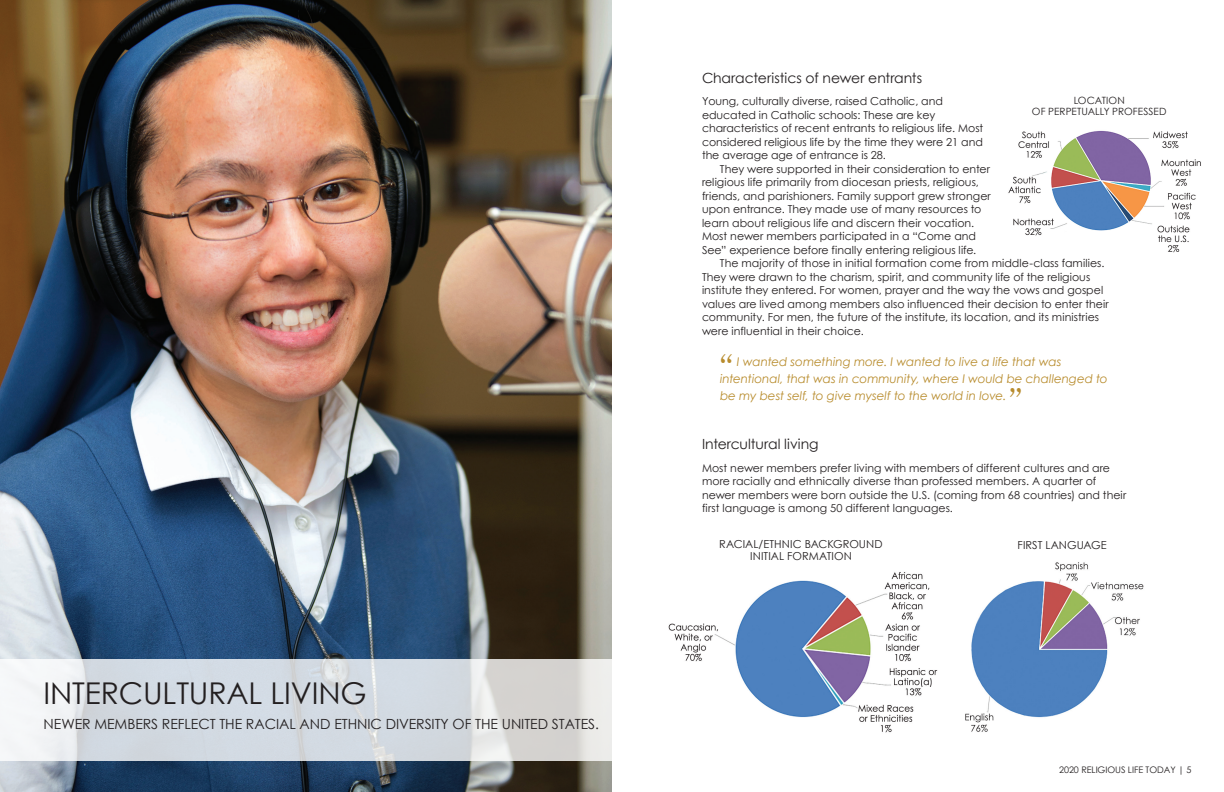
<style>
.page{position:relative;width:1224px;height:792px;background:#fff}
.page>*{position:absolute;margin:0;border:0;box-sizing:border-box;transform-origin:0 0}
.t1{font:30px "Century Gothic";letter-spacing:-.005em;color:#231f20}
.t2{font:28px "Century Expanded S Si Expanded";color:#b88c2d}
.t3{font:14px "Century Gothic";letter-spacing:-.005em;color:#231f20}
.t4{font:italic 12px/17px "Century Gothic";letter-spacing:-.005em;color:#b88c2d}
.t5{font:11px/13.5px "Century Gothic";color:#231f20}
.t6{font:10px/11px "Century Gothic";letter-spacing:.005em;color:#231f20;text-align:center}
.t7{font:9px "Century Gothic";letter-spacing:-.005em;color:#231f20}
</style>
<div class="page">
<img style="left:0;top:0;width:612px;height:792px">
<svg style="left:0;top:659px;width:612px;height:101px;background:#d9dde2"></svg>
<img style="left:668px;top:572px;width:270px;height:161px">
<img style="left:965px;top:562px;width:179px;height:170px">
<img style="left:1008px;top:130px;width:193px;height:123px">
<h1 class="t1" style="left:44px;top:672px;width:324px">INTERCULTURAL LIVING</h1>
<p class="t3" style="left:44px;top:714px;width:557px">NEWER MEMBERS REFLECT THE RACIAL AND ETHNIC DIVERSITY OF THE UNITED STATES.</p>
<p class="t3" style="left:702px;top:68px;width:222px">Characteristics of newer entrants</p>
<p class="t5" style="left:702px;top:94px;width:283px">Young, culturally diverse, raised Catholic, and educated in Catholic schools: These are key characteristics of recent entrants to religious life. Most considered religious life by the time they were 21 and the average age of entrance is 28.</p>
<p class="t5" style="left:702px;top:162px;width:290px;text-indent:18px">They were supported in their consideration to enter religious life primarily from diocesan priests, religious, friends, and parishioners. Family support grew stronger upon entrance. They made use of many resources to learn about religious life and discern their vocation.<br>Most newer members participated in a “Come and See” experience before finally entering religious life.</p>
<p class="t5" style="left:702px;top:256px;width:408px;text-indent:18px">The majority of those in initial formation come from middle-class families.<br>They were drawn to the charism, spirit, and community life of the religious institute they entered. For women, prayer and the way the vows and gospel values are lived among members also influenced their decision to enter their community. For men, the future of the institute, its location, and its ministries were influential in their choice.</p>
<h2 class="t2" style="left:720px;top:348px;width:14px">“</h2>
<p class="t6" style="left:1032px;top:94px;width:136px">LOCATION<br>OF PERPETUALLY PROFESSED</p>
<p class="t4" style="left:720px;top:353px;width:389px;text-indent:17px">I wanted something more. I wanted to live a life that was intentional, that was in community, where I would be challenged to be my best self, to give myself to the world in love.</p>
<h2 class="t2" style="left:1010px;top:382px;width:14px">”</h2>
<p class="t3" style="left:702px;top:435px;width:118px">Intercultural living</p>
<p class="t5" style="left:702px;top:461px;width:426px">Most newer members prefer living with members of different cultures and are more racially and ethnically diverse than professed members. A quarter of newer members were born outside the U.S. (coming from 68 countries) and their first language is among 50 different languages.</p>
<p class="t5" style="left:719px;top:538px;width:165px;line-height:12px;text-align:center">RACIAL/ETHNIC BACKGROUND<br>INITIAL FORMATION</p>
<p class="t5" style="left:1018px;top:538px;width:91px">FIRST LANGUAGE</p>
<p class="t7" style="left:1059px;top:764px;width:134px">2020 RELIGIOUS LIFE TODAY | 5</p>
</div>
